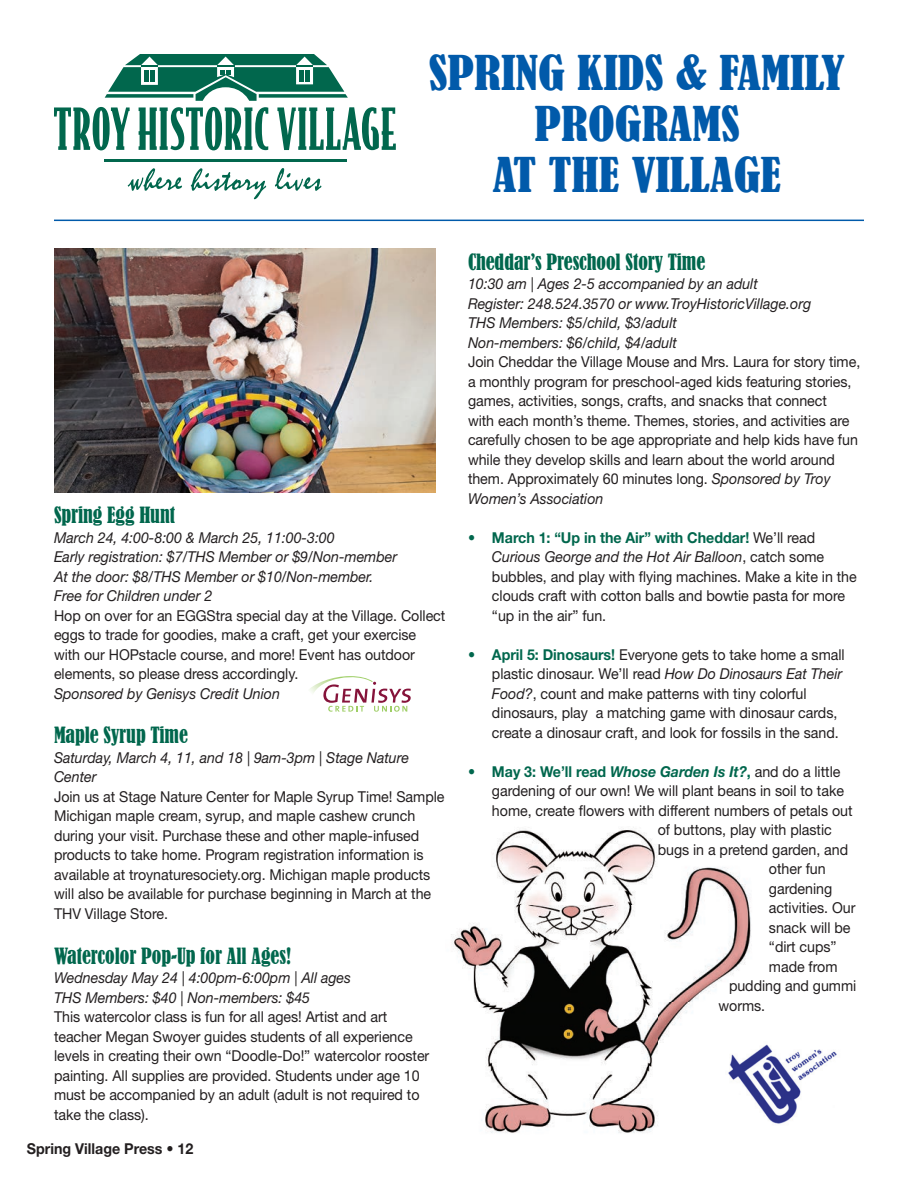
<style>
.page{position:relative;width:918px;height:1188px;background:#fff}
.page>*{position:absolute;margin:0;border:0;box-sizing:border-box;transform-origin:0 0}
.t1{font:condensed 45px/51px "Bernard";color:#015aaa;text-align:center;scale:1.1 1}
.t2{font:condensed 21px "Bernard";letter-spacing:-.005em;color:#01674d;scale:.95 1}
.t3{font:15px/19.5px "Helvetica Neue LT Std";letter-spacing:-.005em;color:#231f20;scale:.95 1}
.t4{font:italic 15px/19.5px "Helvetica Neue LT Std";letter-spacing:-.005em;color:#231f20;scale:.95 1}
.t5{font:700 15px "Helvetica Neue LT Std";letter-spacing:-.005em;color:#01674d;scale:.95 1}
.t6{font:700 15px "Helvetica Neue LT Std";color:#231f20;scale:.95 1}
.s1{font-style:italic}
.s2{font-weight:700;color:#01674d}
.s3{font-weight:400;color:#231f20}
</style>
<div class="page">
<img style="left:451px;top:829px;width:300px;height:304px">
<svg style="left:128px;top:168px;width:54px;height:23px"></svg>
<svg style="left:191px;top:168px;width:131px;height:31px"></svg>
<svg style="left:105px;top:54px;width:243px;height:47px"></svg>
<hr style="left:105px;top:160px;width:242px;height:2px;background:#01674d">
<svg style="left:54px;top:107px;width:76px;height:43px"></svg>
<svg style="left:139px;top:107px;width:129px;height:43px"></svg>
<svg style="left:277px;top:107px;width:119px;height:43px"></svg>
<hr style="left:54px;top:220px;width:810px;height:1px;background:#015aaa">
<img style="left:54px;top:248px;width:381px;height:245px">
<img style="left:726px;top:1041px;width:111px;height:85px">
<svg style="left:309px;top:676px;width:102px;height:36px"></svg>
<h1 class="t1" style="left:429px;top:48px;width:380px">SPRING KIDS &amp; FAMILY<br>PROGRAMS<br>AT THE VILLAGE</h1>
<h2 class="t2" style="left:54px;top:503px;width:129px">Spring Egg Hunt</h2>
<p class="t4" style="left:54px;top:527px;width:363px">March 24, 4:00-8:00 &amp; March 25, 11:00-3:00<br>Early registration: $7/THS Member or $9/Non-member At the door: $8/THS Member or $10/Non-member.<br>Free for Children under 2</p>
<p class="t3" style="left:54px;top:605px;width:413px">Hop on over for an EGGStra special day at the Village. Collect eggs to trade for goodies, make a craft, get your exercise with our HOPstacle course, and more! Event has outdoor elements, so please dress accordingly.</p>
<p class="t4" style="left:54px;top:683px;width:239px">Sponsored by Genisys Credit Union</p>
<h2 class="t2" style="left:54px;top:723px;width:143px">Maple Syrup Time</h2>
<p class="t4" style="left:54px;top:748px;width:375px">Saturday, March 4, 11, and 18 | 9am-3pm | Stage Nature<br>Center</p>
<p class="t3" style="left:54px;top:787px;width:413px">Join us at Stage Nature Center for Maple Syrup Time! Sample Michigan maple cream, syrup, and maple cashew crunch during your visit. Purchase these and other maple-infused products to take home. Program registration information is available at troynaturesociety.org. Michigan maple products will also be available for purchase beginning in March at the THV Village Store.</p>
<h2 class="t2" style="left:54px;top:943px;width:251px">Watercolor Pop-Up for All Ages!</h2>
<p class="t4" style="left:54px;top:968px;width:314px">Wednesday May 24 | 4:00pm-6:00pm | All ages<br>THS Members: $40 | Non-members: $45</p>
<p class="t3" style="left:54px;top:1007px;width:397px">This watercolor class is fun for all ages! Artist and art teacher Megan Swoyer guides students of all experience levels in creating their own “Doodle-Do!” watercolor rooster painting. All supplies are provided. Students under age 10 must be accompanied by an adult (adult is not required to take the class).</p>
<p class="t6" style="left:27px;top:1140px;width:177px">Spring Village Press • 12</p>
<h2 class="t2" style="left:468px;top:249px;width:251px">Cheddar’s Preschool Story Time</h2>
<p class="t4" style="left:468px;top:274px;width:363px">10:30 am | Ages 2-5 accompanied by an adult Register: 248.524.3570 or www.TroyHistoricVillage.org THS Members: $5/child, $3/adult<br>Non-members: $6/child, $4/adult</p>
<p class="t3" style="left:468px;top:352px;width:414px">Join Cheddar the Village Mouse and Mrs. Laura for story time, a monthly program for preschool-aged kids featuring stories, games, activities, songs, crafts, and snacks that connect<br>with each month’s theme. Themes, stories, and activities are carefully chosen to be age appropriate and help kids have fun while they develop skills and learn about the world around them. Approximately 60 minutes long. <span class="s1">Sponsored by Troy Women’s Association</span></p>
<p class="t3" style="left:492px;top:527px;width:385px;text-indent:-24px"><span class="s2">• March 1: “Up in the Air” with Cheddar!</span> We’ll read <span class="s1">Curious George and the Hot Air Balloon</span>, catch some bubbles, and play with ying machines. Make a kite in the clouds craft with cotton balls and bowtie pasta for more “up in the air” fun.</p>
<p class="t3" style="left:492px;top:644px;width:373px;text-indent:-24px"><span class="s2">• April 5: Dinosaurs!</span> Everyone gets to take home a small plastic dinosaur. We’ll read <span class="s1">How Do Dinosaurs Eat Their Food?</span>, count and make patterns with tiny colorful dinosaurs, play a matching game with dinosaur cards, create a dinosaur craft, and look for fossils in the sand.</p>
<p class="t5" style="left:468px;top:762px;width:394px">• May 3: We’ll read <span class="s1">Whose Garden Is It?</span>, <span class="s3">and do a little</span></p>
<p class="t3" style="left:492px;top:781px;width:372px">gardening of our own! We will plant beans in soil to take</p>
<p class="t3" style="left:492px;top:800px;width:381px">home, create owers with different numbers of petals out</p>
<p class="t3" style="left:658px;top:820px;width:185px">of buttons, play with plastic</p>
<p class="t3" style="left:658px;top:839px;width:202px">bugs in a pretend garden, and</p>
<p class="t3" style="left:769px;top:859px;width:61px">other fun</p>
<p class="t3" style="left:769px;top:878px;width:68px">gardening</p>
<p class="t3" style="left:769px;top:898px;width:93px">activities. Our</p>
<p class="t3" style="left:769px;top:917px;width:87px">snack will be</p>
<p class="t3" style="left:769px;top:937px;width:73px">“dirt cups”</p>
<p class="t3" style="left:769px;top:956px;width:74px">made from</p>
<p class="t3" style="left:729px;top:976px;width:136px">pudding and gummi</p>
<p class="t3" style="left:719px;top:995px;width:51px">worms.</p>
</div>
